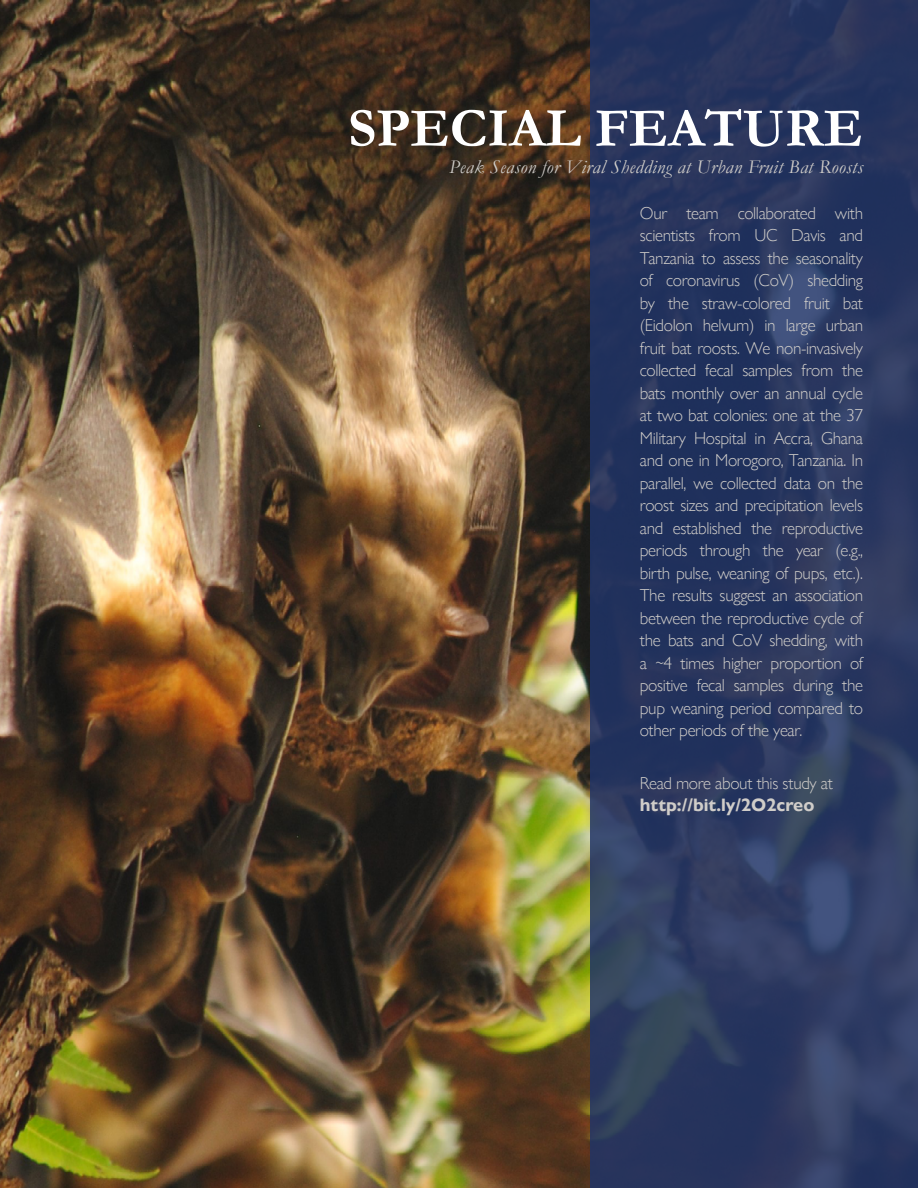
<style>
.page{position:relative;width:918px;height:1188px;background:#fff}
.page>*{position:absolute;margin:0;border:0;box-sizing:border-box;transform-origin:0 0}
.t1{font:700 55.5px "Garamond";color:#fff}
.t2{font:italic 19.5px "Garamond";letter-spacing:.02em;color:#d0cdc9}
.t3{font:700 18px "Gill Sans Nova";color:#d0cdc9}
.t4{font:300 17.25px/22.5px "Gill Sans Nova";letter-spacing:-.02em;color:#d0cdc9;text-align:justify}
</style>
<div class="page">
<img style="left:0;top:1px;width:590px;height:1187px">
<svg style="left:590px;top:0;width:328px;height:1188px;background:#2a385f"></svg>
<h1 class="t1" style="left:348px;top:91px;width:517px">SPECIAL FEATURE</h1>
<p class="t2" style="left:449px;top:153px;width:415px">Peak Season for Viral Shedding at Urban Fruit Bat Roosts</p>
<p class="t4" style="left:640px;top:202px;width:225px">Our team collaborated with scientists from UC Davis and Tanzania to assess the seasonality of coronavirus (CoV) shedding by the straw-colored fruit bat (Eidolon helvum) in large urban fruit bat roosts. We non-invasively collected fecal samples from the bats monthly over an annual cycle at two bat colonies: one at the 37<br>Military Hospital in Accra, Ghana and one in Morogoro, Tanzania. In parallel, we collected data on the roost sizes and precipitation levels and established the reproductive periods through the year (e.g., birth pulse, weaning of pups, etc.).<br>The results suggest an association between the reproductive cycle of the bats and CoV shedding, with a ~4 times higher proportion of positive fecal samples during the pup weaning period compared to other periods of the year.</p>
<p class="t4" style="left:640px;top:773px;width:195px">Read more about this study at</p>
<p class="t3" style="left:640px;top:794px;width:176px">http://bit.ly/2O2creo</p>
</div>
